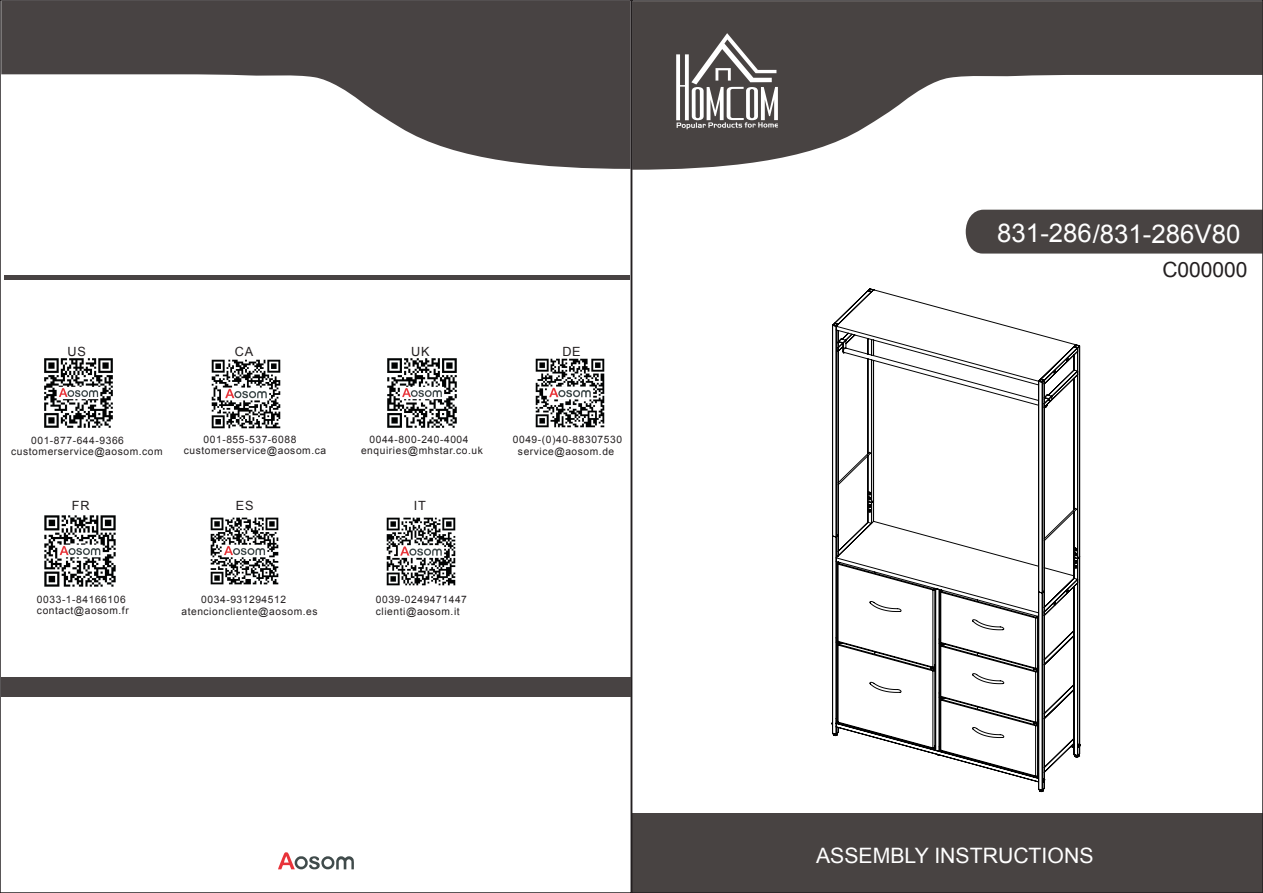
<style>
.page{position:relative;width:1263px;height:893px;background:#fff}
.page>*{position:absolute;margin:0;border:0;box-sizing:border-box;transform-origin:0 0}
.t1{font:25.8px "Arial";color:#fff}
.t2{font:21.15px "Arial";color:#fff}
.t3{font:21px "Arial";color:#231f20}
.t4{font:12.75px "Arial";letter-spacing:.055em;color:#231f20}
.t5{font:10.2px/11.4px "Arial";letter-spacing:.055em;color:#231f20}
</style>
<div class="page">
<svg style="left:634px;top:3px;width:626px;height:167px;fill:#484342"></svg>
<div style="left:632px;top:813px;width:631px;height:80px;background:#484342"></div>
<div style="left:966px;top:210px;width:294px;height:44px;background:#484342"></div>
<svg style="left:676px;top:33px;width:102px;height:96px"></svg>
<svg style="left:831px;top:288px;width:250px;height:505px"></svg>
<div style="left:1px;top:677px;width:630px;height:20px;background:#484343"></div>
<img style="left:44px;top:358px;width:69px;height:70px">
<img style="left:211px;top:359px;width:70px;height:70px">
<img style="left:387px;top:358px;width:70px;height:70px">
<img style="left:535px;top:358px;width:70px;height:70px">
<img style="left:44px;top:515px;width:72px;height:72px">
<img style="left:210px;top:517px;width:69px;height:68px">
<img style="left:386px;top:517px;width:70px;height:69px">
<hr style="left:5px;top:275px;width:625px;height:4px;background:#484343">
<svg style="left:321px;top:856px;width:13px;height:13px"></svg>
<svg style="left:295px;top:856px;width:13px;height:13px"></svg>
<svg style="left:336px;top:856px;width:18px;height:13px"></svg>
<svg style="left:309px;top:856px;width:11px;height:13px"></svg>
<div style="left:324px;top:859px;width:8px;height:8px;background:#fff;border-radius:4px"></div>
<div style="left:297px;top:859px;width:8px;height:8px;background:#fff;border-radius:4px"></div>
<svg style="left:278px;top:852px;width:17px;height:17px"></svg>
<svg style="left:1px;top:1px;width:630px;height:168px;fill:#484343"></svg>
<h1 class="t1" style="left:997px;top:217px;width:245px">831-286/831-286V80</h1>
<h3 class="t3" style="left:1162px;top:256px;width:87px">C000000</h3>
<p class="t4" style="left:68px;top:343px;width:20px">US</p>
<p class="t4" style="left:235px;top:343px;width:20px">CA</p>
<p class="t4" style="left:411px;top:343px;width:20px">UK</p>
<p class="t4" style="left:562px;top:343px;width:20px">DE</p>
<p class="t5" style="left:11px;top:435px;width:153px;text-indent:20px">001-877-644-9366 customerservice@aosom.com</p>
<p class="t5" style="left:184px;top:433px;width:144px;text-indent:20px">001-855-537-6088 customerservice@aosom.ca</p>
<p class="t5" style="left:361px;top:434px;width:123px;text-align:center">0044-800-240-4004 enquiries@mhstar.co.uk</p>
<p class="t5" style="left:513px;top:434px;width:111px;text-align:center">0049-(0)40-88307530 service@aosom.de</p>
<p class="t4" style="left:72px;top:497px;width:19px">FR</p>
<p class="t4" style="left:236px;top:497px;width:19px">ES</p>
<p class="t4" style="left:414px;top:497px;width:13px">IT</p>
<p class="t5" style="left:37px;top:593px;width:93px">0033-1-84166106 contact@aosom.fr</p>
<p class="t5" style="left:181px;top:594px;width:138px;text-indent:20px">0034-931294512 atencioncliente@aosom.es</p>
<p class="t5" style="left:376px;top:594px;width:93px">0039-0249471447 clienti@aosom.it</p>
<h2 class="t2" style="left:816px;top:841px;width:279px">ASSEMBLY INSTRUCTIONS</h2>
</div>
